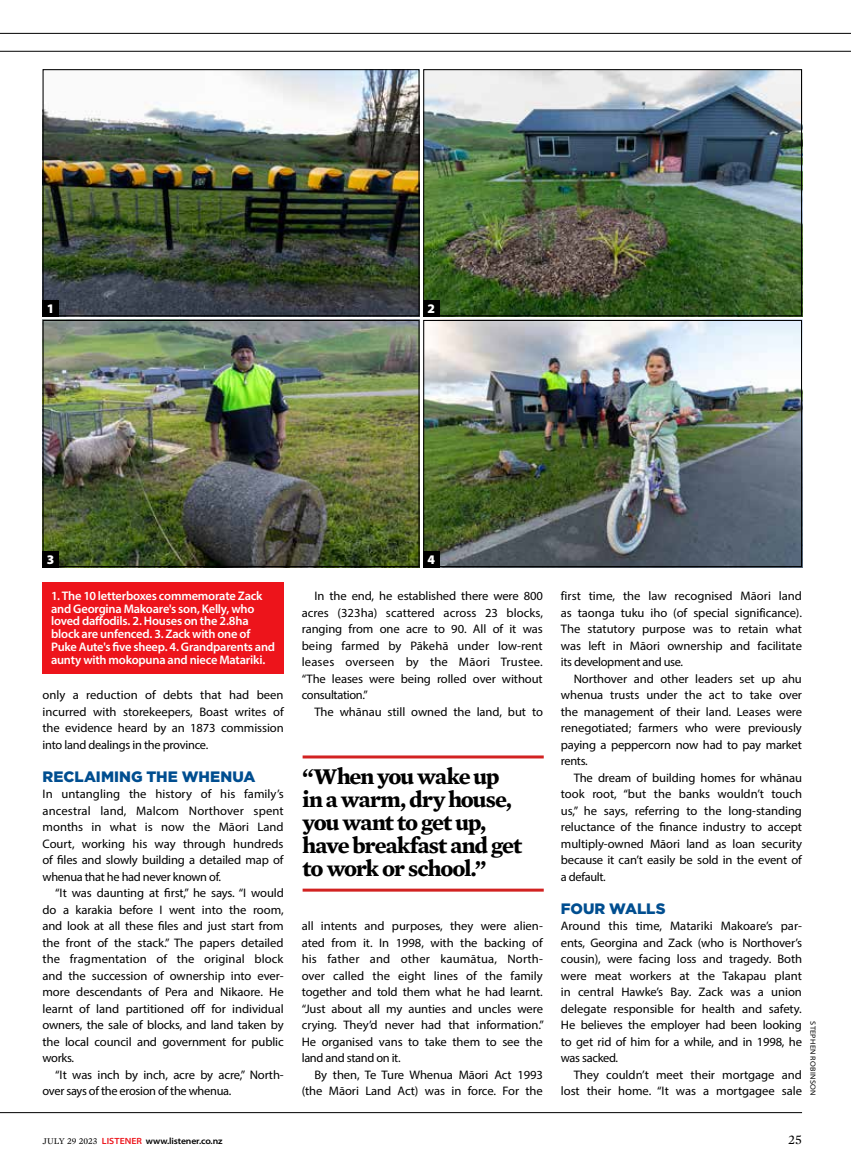
<style>
.page{position:relative;width:851px;height:1170px;background:#fff}
.page>*{position:absolute;margin:0;border:0;box-sizing:border-box;transform-origin:0 0}
.t1{font:700 22.95px/23px "Mercury Text G1";letter-spacing:-.045em;color:#000}
.t2{font:900 15.15px "Gotham";letter-spacing:.005em;color:#004e90}
.t3{font:13.5px "Mercury Text G1";color:#000}
.t4{font:900 13.2px "Myriad Pro";color:#fff}
.t5{font:600 12.45px/12.8px "Myriad Pro";letter-spacing:-.02em;color:#fff}
.t6{font:12.3px/16.5px "Myriad Pro";letter-spacing:-.01em;color:#000;text-align:justify}
.t7{font:600 semi-expanded 9px "Myriad Pro";letter-spacing:-.005em;color:#000}
.t8{font:semi-expanded 7.5px "Myriad Pro";letter-spacing:.04em;color:#000}
.s1{font-family:"Mercury Text G1";font-weight:400;font-stretch:normal}
.s2{color:#ed141b}
</style>
<div class="page">
<hr style="left:0;top:1112px;width:801px;height:1px;background:#000">
<hr style="left:302px;top:755px;width:241px;height:3px;background:#d22221">
<hr style="left:302px;top:888px;width:241px;height:3px;background:#d22221">
<hr style="left:0;top:33px;width:850px;height:1px;background:#000">
<hr style="left:0;top:51px;width:850px;height:1px;background:#000">
<img style="left:45px;top:71px;width:372px;height:243px">
<div style="left:43px;top:69px;width:376px;height:247px;border:1px solid #000"></div>
<img style="left:45px;top:322px;width:372px;height:243px">
<div style="left:43px;top:320px;width:376px;height:247px;border:1px solid #000"></div>
<img style="left:425px;top:71px;width:374px;height:243px">
<div style="left:423px;top:69px;width:378px;height:247px;border:1px solid #000"></div>
<img style="left:425px;top:322px;width:374px;height:243px">
<div style="left:423px;top:320px;width:378px;height:247px;border:1px solid #000"></div>
<div style="left:423px;top:551px;width:16px;height:16px;background:#000"></div>
<div style="left:43px;top:300px;width:16px;height:16px;background:#000"></div>
<div style="left:423px;top:300px;width:16px;height:16px;background:#000"></div>
<div style="left:43px;top:551px;width:16px;height:16px;background:#000"></div>
<div style="left:43px;top:582px;width:241px;height:91px;background:#ed141b"></div>
<p class="t4" style="left:47px;top:301px;width:9px">1</p>
<p class="t4" style="left:427px;top:301px;width:9px">2</p>
<p class="t4" style="left:47px;top:552px;width:9px">3</p>
<p class="t5" style="left:51px;top:589px;width:225px">1. The 10 letterboxes commemorate Zack and Georgina Makoare's son, Kelly, who loved daffodils. 2. Houses on the 2.8ha block are unfenced. 3. Zack with one of Puke Aute's five sheep. 4. Grandparents and aunty with mokopuna and niece Matariki.</p>
<p class="t6" style="left:43px;top:686px;width:243px">only a reduction of debts that had been incurred with storekeepers, Boast writes of the evidence heard by an 1873 commission into land dealings in the province.</p>
<p class="t2" style="left:43px;top:765px;width:214px">RECLAIMING THE WHENUA</p>
<p class="t6" style="left:43px;top:785px;width:243px">In untangling the history of his family’s ancestral land, Malcom Northover spent months in what is now the Māori Land Court, working his way through hundreds of files and slowly building a detailed map of whenua that he had never known of.</p>
<p class="t6" style="left:43px;top:884px;width:243px;text-indent:13px">“It was daunting at first,” he says. “I would do a karakia before I went into the room, and look at all these files and just start from the front of the stack.” The papers detailed the fragmentation of the original block and the succession of ownership into ever&shy;more descendants of Pera and Nikaore. He learnt of land partitioned off for individual owners, the sale of blocks, and land taken by the local council and government for public works.</p>
<p class="t6" style="left:43px;top:1066px;width:242px;text-indent:13px">“It was inch by inch, acre by acre,” North&shy;over says of the erosion of the whenua.</p>
<p class="t4" style="left:427px;top:552px;width:9px">4</p>
<p class="t6" style="left:302px;top:587px;width:243px;text-indent:13px">In the end, he established there were 800 acres (323ha) scattered across 23 blocks, ranging from one acre to 90. All of it was being farmed by Pākehā under low-rent leases overseen by the Māori Trustee. “The leases were being rolled over without consultation.”</p>
<p class="t6" style="left:314px;top:703px;width:230px">The whānau still owned the land, but to</p>
<h1 class="t1" style="left:302px;top:763px;width:221px">“When you wake up in a warm, dry house, you want to get up, have breakfast and get to work or school.”</h1>
<p class="t6" style="left:302px;top:917px;width:244px">all intents and purposes, they were alien&shy;ated from it. In 1998, with the backing of his father and other kaumātua, North&shy;over called the eight lines of the family together and told them what he had learnt. “Just about all my aunties and uncles were crying. They’d never had that information.” He organised vans to take them to see the land and stand on it.</p>
<p class="t6" style="left:302px;top:1066px;width:243px;text-align:right">By then, Te Ture Whenua Māori Act 1993 (the Māori Land Act) was in force. For the</p>
<p class="t6" style="left:560px;top:587px;width:243px">first time, the law recognised Māori land as taonga tuku iho (of special significance).<br>The statutory purpose was to retain what was left in Māori ownership and facilitate its development and use.</p>
<p class="t6" style="left:560px;top:670px;width:243px;text-indent:13px">Northover and other leaders set up ahu whenua trusts under the act to take over the management of their land. Leases were renegotiated; farmers who were previously paying a peppercorn now had to pay market rents.</p>
<p class="t6" style="left:560px;top:769px;width:243px;text-indent:13px">The dream of building homes for whānau took root, “but the banks wouldn’t touch us,” he says, referring to the long-standing reluctance of the finance industry to accept multiply-owned Māori land as loan security because it can’t easily be sold in the event of a default.</p>
<p class="t2" style="left:561px;top:897px;width:106px">FOUR WALLS</p>
<p class="t6" style="left:561px;top:917px;width:243px">Around this time, Matariki Makoare’s par&shy;ents, Georgina and Zack (who is Northover’s cousin), were facing loss and tragedy. Both were meat workers at the Takapau plant in central Hawke’s Bay. Zack was a union delegate responsible for health and safety.<br>He believes the employer had been looking to get rid of him for a while, and in 1998, he was sacked.</p>
<p class="t6" style="left:560px;top:1066px;width:242px;text-align:right">They couldn’t meet their mortgage and lost their home. “It was a mortgagee sale</p>
<p class="t8" style="left:817px;top:1021px;width:75px;rotate:90deg">STEPHEN ROBINSON</p>
<p class="t7" style="left:43px;top:1136px;width:181px"><span class="s1">JULY 29 2023</span> <span class="s2">LISTENER</span> www.listener.co.nz</p>
<p class="t3" style="left:788px;top:1130px;width:15px">25</p>
</div>
